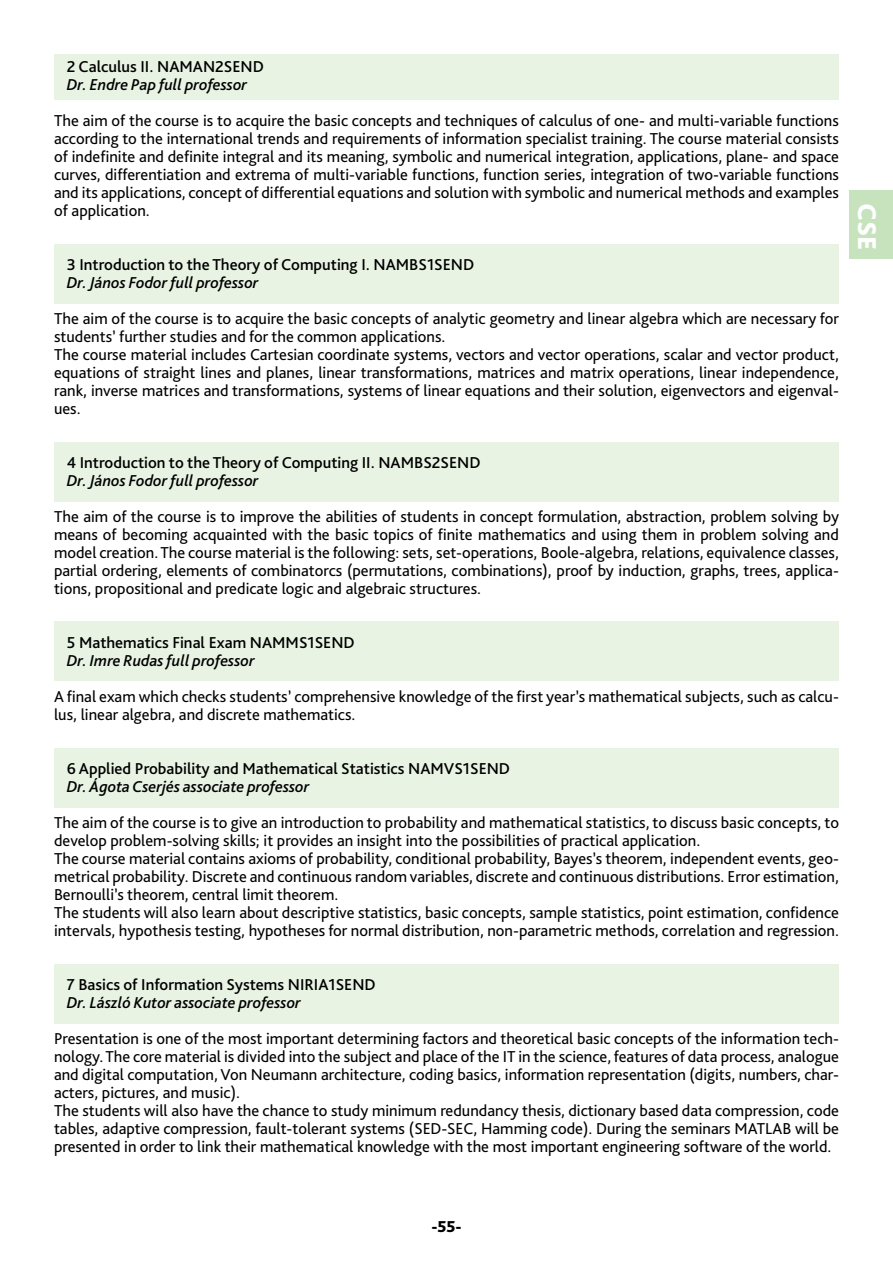
<style>
.page{position:relative;width:893px;height:1263px;background:#fff}
.page>*{position:absolute;margin:0;border:0;box-sizing:border-box;transform-origin:0 0}
.t1{font:800 27px "Bliss Pro";color:#fff}
.t2{font:16.5px/18px "Bliss Pro";color:#000}
.t3{font:500 16.5px "Bliss Pro";color:#000}
.t4{font:italic 500 16.5px "Bliss Pro";color:#000}
.t5{font:800 16.5px "Bliss Pro";color:#000}
</style>
<div class="page">
<div style="left:54px;top:54px;width:785px;height:45px;background:#e8f3e4"></div>
<div style="left:54px;top:442px;width:785px;height:60px;background:#e8f3e4"></div>
<div style="left:54px;top:964px;width:785px;height:59px;background:#e8f3e4"></div>
<div style="left:54px;top:748px;width:785px;height:60px;background:#e8f3e4"></div>
<div style="left:54px;top:621px;width:785px;height:59px;background:#e8f3e4"></div>
<div style="left:54px;top:244px;width:785px;height:59px;background:#e8f3e4"></div>
<div style="left:850px;top:190px;width:43px;height:68px;background:#c6e3bd"></div>
<p class="t3" style="left:67px;top:56px;width:199px">2 Calculus II. NAMAN2SEND</p>
<p class="t4" style="left:67px;top:74px;width:182px">Dr. Endre Pap full professor</p>
<p class="t2" style="left:54px;top:111px;width:786px;text-align:justify">The aim of the course is to acquire the basic concepts and techniques of calculus of one- and multi-variable functions according to the international trends and requirements of information specialist training. The course material consists of indefinite and definite integral and its meaning, symbolic and numerical integration, applications, plane- and space curves, differentiation and extrema of multi-variable functions, function series, integration of two-variable functions and its applications, concept of differential equations and solution with symbolic and numerical methods and examples of application.</p>
<p class="t3" style="left:67px;top:254px;width:409px">3 Introduction to the Theory of Computing I. NAMBS1SEND</p>
<p class="t4" style="left:67px;top:272px;width:193px">Dr. János Fodor full professor</p>
<p class="t2" style="left:54px;top:309px;width:786px">The aim of the course is to acquire the basic concepts of analytic geometry and linear algebra which are necessary for students’ further studies and for the common applications.<br>The course material includes Cartesian coordinate systems, vectors and vector operations, scalar and vector product, equations of straight lines and planes, linear transformations, matrices and matrix operations, linear independence, rank, inverse matrices and transformations, systems of linear equations and their solution, eigenvectors and eigenval&shy;ues.</p>
<p class="t3" style="left:67px;top:452px;width:415px">4 Introduction to the Theory of Computing II. NAMBS2SEND</p>
<p class="t4" style="left:67px;top:470px;width:193px">Dr. János Fodor full professor</p>
<p class="t2" style="left:54px;top:507px;width:786px;text-align:justify">The aim of the course is to improve the abilities of students in concept formulation, abstraction, problem solving by means of becoming acquainted with the basic topics of finite mathematics and using them in problem solving and model creation. The course material is the following: sets, set-operations, Boole-algebra, relations, equivalence classes, partial ordering, elements of combinatorcs (permutations, combinations), proof by induction, graphs, trees, applica&shy;tions, propositional and predicate logic and algebraic structures.</p>
<p class="t3" style="left:67px;top:632px;width:290px">5 Mathematics Final Exam NAMMS1SEND</p>
<p class="t4" style="left:67px;top:650px;width:189px">Dr. Imre Rudas full professor</p>
<p class="t2" style="left:54px;top:687px;width:786px">A final exam which checks students’ comprehensive knowledge of the first year’s mathematical subjects, such as calcu&shy;lus, linear algebra, and discrete mathematics.</p>
<p class="t3" style="left:67px;top:758px;width:445px">6 Applied Probability and Mathematical Statistics NAMVS1SEND</p>
<p class="t4" style="left:67px;top:776px;width:244px">Dr. Ágota Cserjés associate professor</p>
<p class="t2" style="left:54px;top:813px;width:786px">The aim of the course is to give an introduction to probability and mathematical statistics, to discuss basic concepts, to develop problem-solving skills; it provides an insight into the possibilities of practical application.<br>The course material contains axioms of probability, conditional probability, Bayes’s theorem, independent events, geo&shy;metrical probability. Discrete and continuous random variables, discrete and continuous distributions. Error estimation, Bernoulli’s theorem, central limit theorem.<br>The students will also learn about descriptive statistics, basic concepts, sample statistics, point estimation, confidence intervals, hypothesis testing, hypotheses for normal distribution, non-parametric methods, correlation and regression.</p>
<p class="t3" style="left:67px;top:974px;width:310px">7 Basics of Information Systems NIRIA1SEND</p>
<p class="t4" style="left:67px;top:992px;width:236px">Dr. László Kutor associate professor</p>
<p class="t2" style="left:54px;top:1029px;width:786px">Presentation is one of the most important determining factors and theoretical basic concepts of the information tech&shy;nology. The core material is divided into the subject and place of the IT in the science, features of data process, analogue and digital computation, Von Neumann architecture, coding basics, information representation (digits, numbers, char&shy;acters, pictures, and music).<br>The students will also have the chance to study minimum redundancy thesis, dictionary based data compression, code tables, adaptive compression, fault-tolerant systems (SED-SEC, Hamming code). During the seminars MATLAB will be presented in order to link their mathematical knowledge with the most important engineering software of the world.</p>
<h1 class="t1" style="left:884px;top:203px;width:49px;rotate:90deg">CSE</h1>
<p class="t5" style="left:431px;top:1216px;width:32px">-55-</p>
</div>
